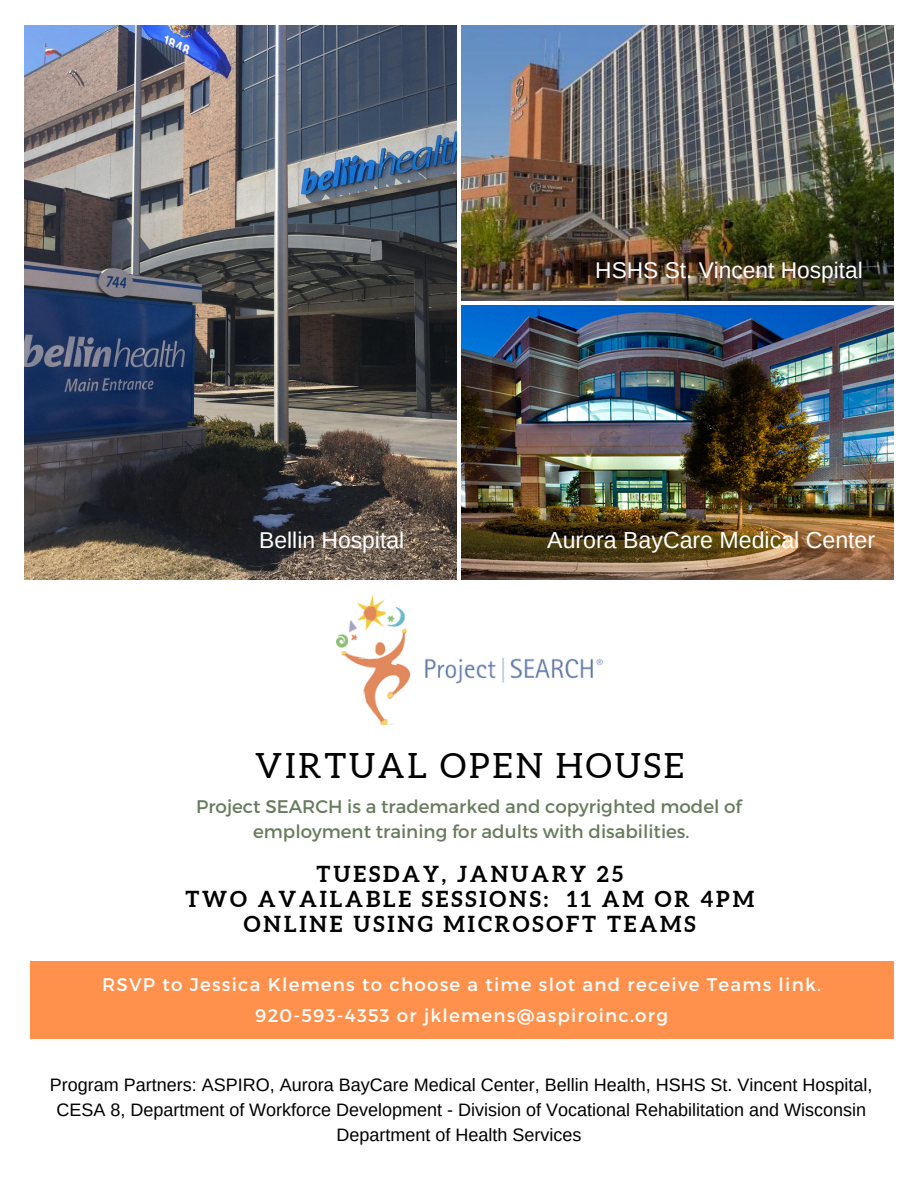
<style>
.page{position:relative;width:918px;height:1188px;background:#fff}
.page>*{position:absolute;margin:0;border:0;box-sizing:border-box;transform-origin:0 0}
.t1{font:34.8px "Aleo";letter-spacing:.08em;color:#000}
.t2{font:23.1px "Arimo";color:#fff}
.t3{font:22.95px "Arimo";color:#fff}
.t4{font:22.8px "Arimo";color:#fff}
.t5{font:700 22.05px "Aleo";letter-spacing:.13em;color:#000}
.t6{font:18.3px "Montserrat";letter-spacing:.07em;color:#fff}
.t7{font:18.3px "Montserrat";color:#697b5e}
.t8{font:18px/24.8px "Arimo";color:#000;text-align:center}
</style>
<div class="page">
<div style="left:30px;top:961px;width:863px;height:78px;background:#ff914d"></div>
<img style="left:24px;top:26px;width:432px;height:553px">
<img style="left:462px;top:26px;width:432px;height:274px">
<img style="left:462px;top:306px;width:432px;height:273px">
<img style="left:336px;top:594px;width:267px;height:130px">
<p class="t3" style="left:259px;top:527px;width:146px">Bellin Hospital</p>
<p class="t4" style="left:595px;top:257px;width:269px">HSHS St. Vincent Hospital</p>
<p class="t2" style="left:547px;top:527px;width:329px">Aurora BayCare Medical Center</p>
<p class="t1" style="left:255px;top:746px;width:431px">VIRTUAL OPEN HOUSE</p>
<p class="t7" style="left:196px;top:794px;width:547px">Project SEARCH is a trademarked and copyrighted model of</p>
<p class="t7" style="left:253px;top:819px;width:438px">employment training for adults with disabilities.</p>
<p class="t5" style="left:317px;top:862px;width:308px">TUESDAY, JANUARY 25</p>
<p class="t5" style="left:185px;top:887px;width:570px">TWO AVAILABLE SESSIONS: 11 AM OR 4PM</p>
<p class="t5" style="left:244px;top:911px;width:453px">ONLINE USING MICROSOFT TEAMS</p>
<p class="t6" style="left:102px;top:973px;width:721px">RSVP to Jessica Klemens to choose a time slot and receive Teams link.</p>
<p class="t6" style="left:255px;top:1003px;width:414px">920-593-4353 or jklemens@aspiroinc.org</p>
<p class="t8" style="left:50px;top:1073px;width:824px">Program Partners: ASPIRO, Aurora BayCare Medical Center, Bellin Health, HSHS St. Vincent Hospital,<br>CESA 8, Department of Workforce Development - Division of Vocational Rehabilitation and Wisconsin<br>Department of Health Services</p>
</div>
